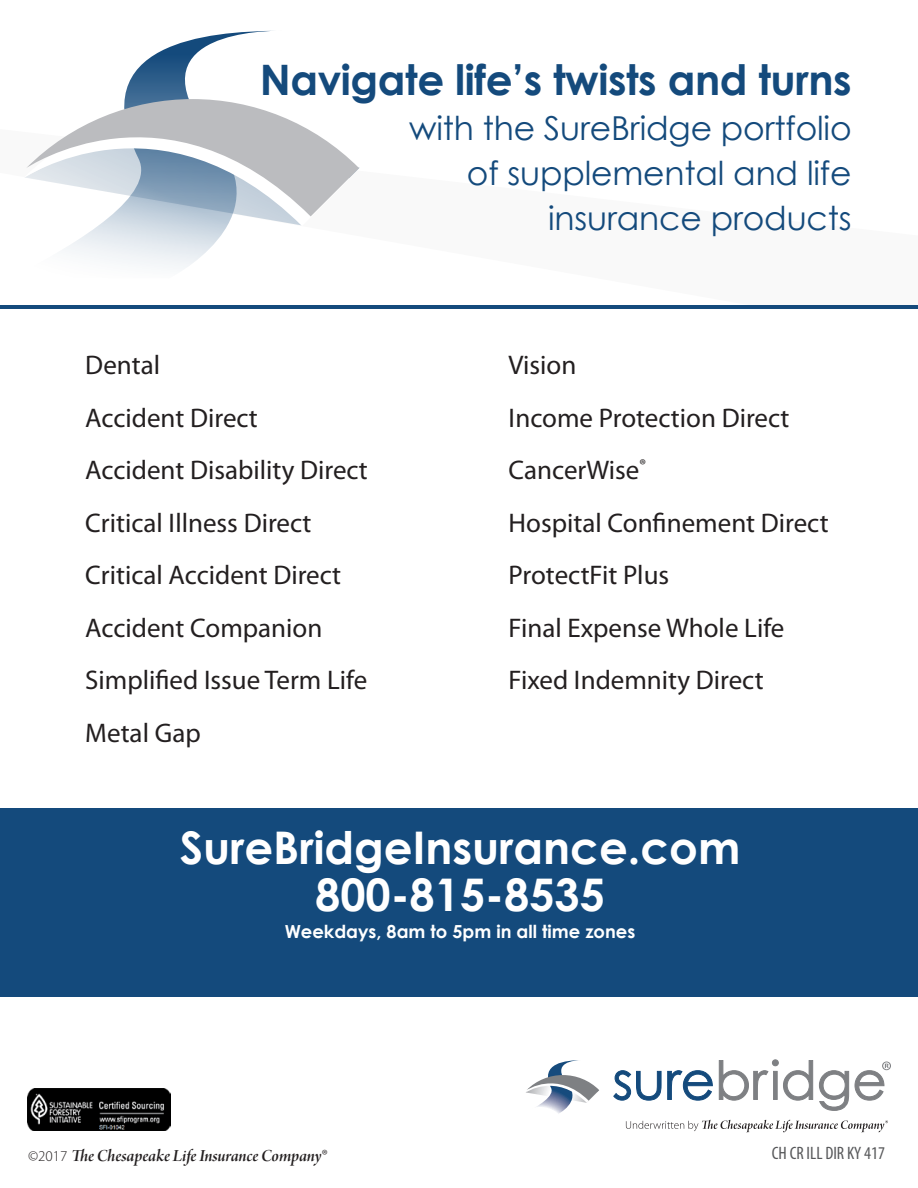
<style>
.page{position:relative;width:918px;height:1188px;background:#fff}
.page>*{position:absolute;margin:0;border:0;box-sizing:border-box;transform-origin:0 0}
.t1{font:700 45px "Century Gothic";color:#fff}
.t2{font:700 42px "Century Gothic";letter-spacing:-.01em;color:#144a7c}
.t3{font:33px/45px "Century Gothic";letter-spacing:-.005em;color:#144a7c;text-align:right}
.Table_of_Contents{font:27px "Myriad Pro";color:#231f20}
.t4{font:18px "Arno Pro Smbd Italic Display";letter-spacing:-.005em;color:#231f20}
.t5{font:700 18px "Century Gothic";color:#fff}
.t6{font:condensed 18px "Myriad Pro";color:#57585a}
.s1{font-family:"Myriad Pro";font-weight:300;font-size:15px}
</style>
<div class="page">
<div style="left:0;top:808px;width:918px;height:189px;background:#144a7c"></div>
<svg style="left:64px;top:31px;width:206px;height:237px"></svg>
<svg style="left:25px;top:177px;width:286px;height:49px"></svg>
<svg style="left:26px;top:73px;width:333px;height:143px"></svg>
<img style="left:27px;top:1089px;width:144px;height:42px">
<hr style="left:0;top:305px;width:918px;height:4px;background:#144a7c">
<svg style="left:626px;top:1120px;width:262px;height:12px"></svg>
<svg style="left:613px;top:1059px;width:278px;height:52px"></svg>
<svg style="left:526px;top:1060px;width:73px;height:54px"></svg>
<p class="t2" style="left:260px;top:48px;width:593px">Navigate life’s twists and turns</p>
<p class="t3" style="left:409px;top:105px;width:444px">with the SureBridge portfolio of supplemental and life insurance products</p>
<p class="Table_of_Contents" style="left:85px;top:349px;width:76px">Dental</p>
<p class="Table_of_Contents" style="left:85px;top:401px;width:174px">Accident Direct</p>
<p class="Table_of_Contents" style="left:85px;top:454px;width:284px">Accident Disability Direct</p>
<p class="Table_of_Contents" style="left:85px;top:506px;width:228px">Critical Illness Direct</p>
<p class="Table_of_Contents" style="left:85px;top:559px;width:257px">Critical Accident Direct</p>
<p class="Table_of_Contents" style="left:85px;top:611px;width:239px">Accident Companion</p>
<p class="Table_of_Contents" style="left:85px;top:664px;width:283px">Simplified Issue Term Life</p>
<p class="Table_of_Contents" style="left:85px;top:716px;width:117px">Metal Gap</p>
<p class="Table_of_Contents" style="left:509px;top:349px;width:69px">Vision</p>
<p class="Table_of_Contents" style="left:509px;top:401px;width:282px">Income Protection Direct</p>
<p class="Table_of_Contents" style="left:509px;top:454px;width:139px">CancerWise<sup>®</sup></p>
<p class="Table_of_Contents" style="left:509px;top:506px;width:322px">Hospital Confinement Direct</p>
<p class="Table_of_Contents" style="left:509px;top:559px;width:162px">ProtectFit Plus</p>
<p class="Table_of_Contents" style="left:509px;top:611px;width:277px">Final Expense Whole Life</p>
<p class="Table_of_Contents" style="left:509px;top:664px;width:257px">Fixed Indemnity Direct</p>
<p class="t1" style="left:180px;top:814px;width:562px">SureBridgeInsurance.com</p>
<p class="t1" style="left:315px;top:861px;width:291px">800-815-8535</p>
<p class="t5" style="left:285px;top:918px;width:352px">Weekdays, 8am to 5pm in all time zones</p>
<p class="t4" style="left:28px;top:1146px;width:301px"><span class="s1">©2017</span> The Chesapeake Life Insurance Company<span class="s1">®</span></p>
<p class="t6" style="left:772px;top:1143px;width:115px">CH CR ILL DIR KY 417</p>
</div>
